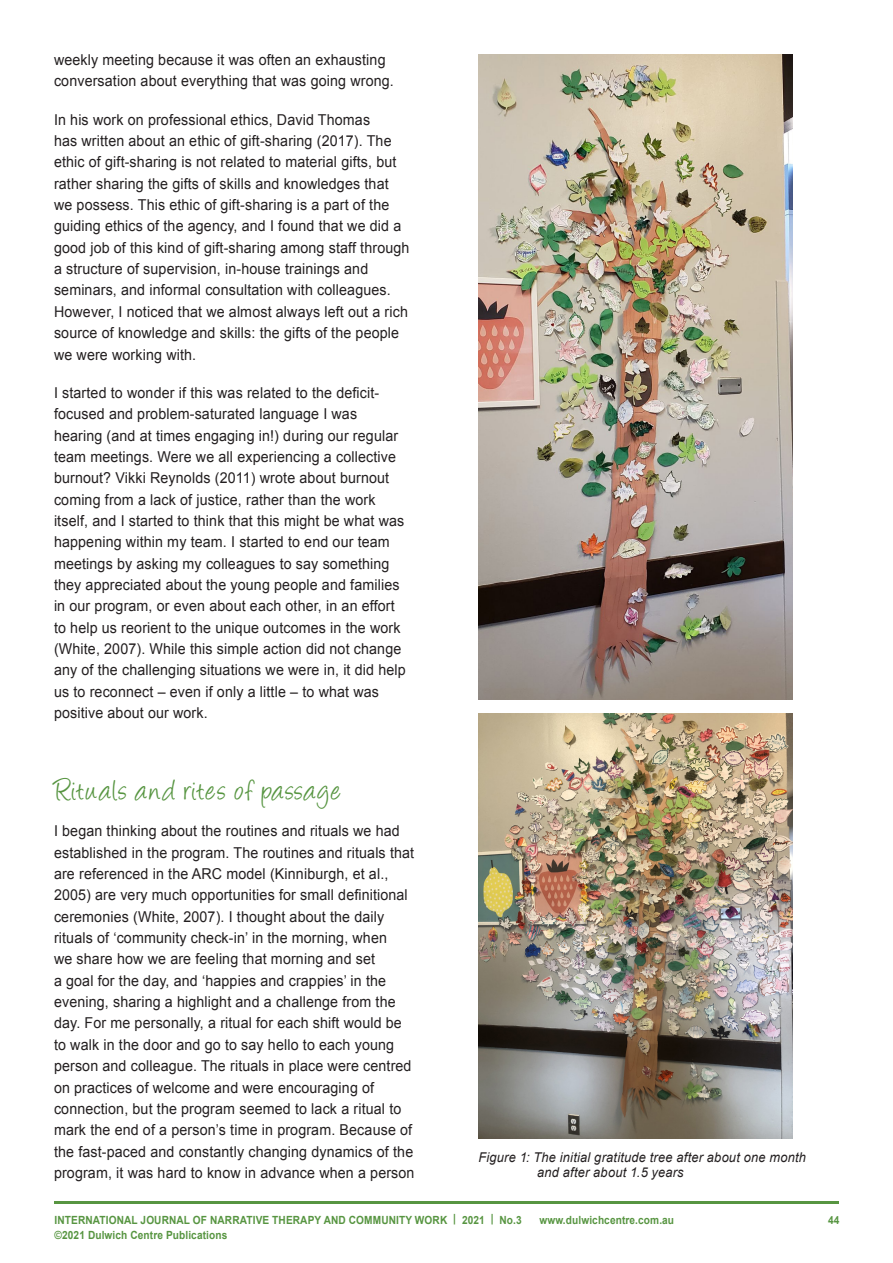
<style>
.page{position:relative;width:893px;height:1263px;background:#fff}
.page>*{position:absolute;margin:0;border:0;box-sizing:border-box;transform-origin:0 0}
.Heading_1{font:33px "Angelina";letter-spacing:.06em;color:#579541;scale:.95 1}
.Paragraph{font:15px/21.3px "Arial";letter-spacing:.01em;color:#231f20;scale:.95 1}
.Heading_1-2{font:italic 13.5px/15px "Arial";letter-spacing:.015em;color:#231f20;scale:.95 1}
.t1{font:700 11.25px "Arial";letter-spacing:.01em;color:#579541;scale:.9 1}
</style>
<div class="page">
<hr style="left:54px;top:1201px;width:785px;height:2px;background:#579541">
<img style="left:478px;top:54px;width:314px;height:645px">
<img style="left:478px;top:713px;width:314px;height:425px">
<p class="Paragraph" style="left:54px;top:49px;width:359px">weekly meeting because it was often an exhausting conversation about everything that was going wrong.</p>
<p class="Paragraph" style="left:54px;top:109px;width:376px">In his work on professional ethics, David Thomas<br>has written about an ethic of gift-sharing (2017). The ethic of gift-sharing is not related to material gifts, but rather sharing the gifts of skills and knowledges that we possess. This ethic of gift-sharing is a part of the guiding ethics of the agency, and I found that we did a good job of this kind of gift-sharing among staff through a structure of supervision, in-house trainings and seminars, and informal consultation with colleagues.<br>However, I noticed that we almost always left out a rich source of knowledge and skills: the gifts of the people we were working with.</p>
<p class="Paragraph" style="left:54px;top:382px;width:372px">I started to wonder if this was related to the deficit&shy;focused and problem-saturated language I was hearing (and at times engaging in!) during our regular team meetings. Were we all experiencing a collective burnout? Vikki Reynolds (2011) wrote about burnout coming from a lack of justice, rather than the work itself, and I started to think that this might be what was happening within my team. I started to end our team meetings by asking my colleagues to say something they appreciated about the young people and families in our program, or even about each other, in an effort to help us reorient to the unique outcomes in the work (White, 2007). While this simple action did not change any of the challenging situations we were in, it did help us to reconnect – even if only a little – to what was positive about our work.</p>
<p class="Heading_1" style="left:54px;top:776px;width:303px">Rituals and rites of passage</p>
<p class="Paragraph" style="left:54px;top:820px;width:381px">I began thinking about the routines and rituals we had established in the program. The routines and rituals that are referenced in the ARC model (Kinniburgh, et al., 2005) are very much opportunities for small definitional ceremonies (White, 2007). I thought about the daily rituals of ‘community check-in’ in the morning, when<br>we share how we are feeling that morning and set<br>a goal for the day, and ‘happies and crappies’ in the evening, sharing a highlight and a challenge from the day. For me personally, a ritual for each shift would be to walk in the door and go to say hello to each young person and colleague. The rituals in place were centred on practices of welcome and were encouraging of connection, but the program seemed to lack a ritual to mark the end of a person’s time in program. Because of the fast-paced and constantly changing dynamics of the program, it was hard to know in advance when a person</p>
<p class="Heading_1-2" style="left:537px;top:1150px;width:284px;text-indent:-59px">Figure 1: The initial gratitude tree after about one month and after about 1.5 years</p>
<p class="t1" style="left:55px;top:1212px;width:521px">INTERNATIONAL JOURNAL OF NARRATIVE THERAPY AND COMMUNITY WORK | 2021 | No.3</p>
<p class="t1" style="left:539px;top:1212px;width:151px">www.dulwichcentre.com.au</p>
<p class="t1" style="left:828px;top:1212px;width:14px">44</p>
<p class="t1" style="left:55px;top:1227px;width:193px">©2021 Dulwich Centre Publications</p>
</div>
